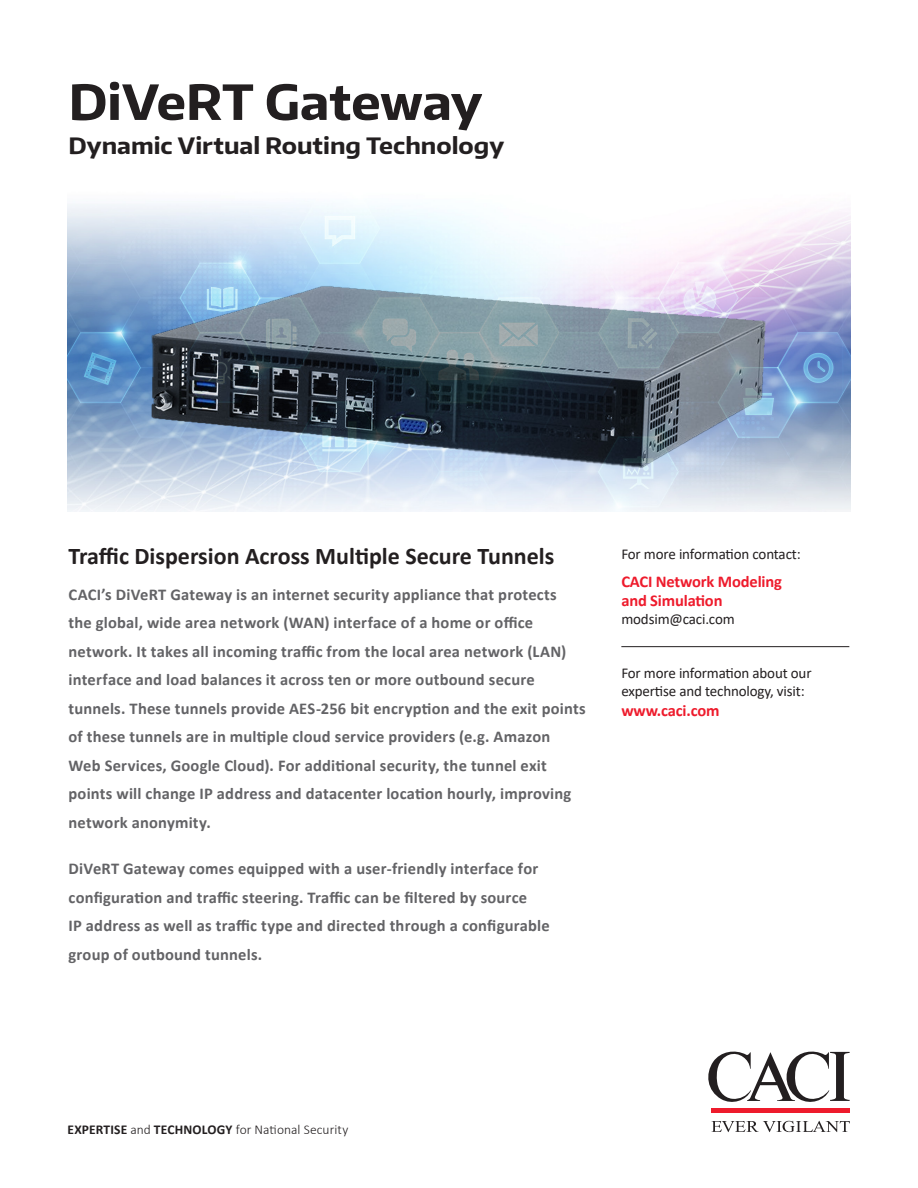
<style>
.page{position:relative;width:918px;height:1188px;background:#fff}
.page>*{position:absolute;margin:0;border:0;box-sizing:border-box;transform-origin:0 0}
._1_Heading{font:700 48px "Encode Sans";letter-spacing:-.01em;color:#231f20;scale:1.05 1}
._8_Subhead_1_-_Black_16pts{font:700 24px "Calibri";color:#231f20}
._2_Subheading{font:700 22.5px "Encode Sans";color:#231f20;scale:1.05 1}
._4_Opening_Paragraph{font:700 16.5px/28.5px "Calibri";letter-spacing:.01em;color:#636366}
.Contact_Name_and_URL{font:700 16.5px/19.8px "Calibri";letter-spacing:-.01em;color:#ee1b2c}
.Title_and_Contacts{font:700 16.5px "Calibri";letter-spacing:-.01em;color:#ee1b2c}
.Title_and_Contacts-2{font:15px/18px "Calibri";letter-spacing:-.01em;color:#231f20}
.t1{font:300 13.5px "Calibri";letter-spacing:.005em;color:#231f20}
.s1{font-weight:700}
</style>
<div class="page">
<svg style="left:708px;top:1052px;width:142px;height:50px"></svg>
<hr style="left:711px;top:1109px;width:139px;height:4px;background:#ee1b2c">
<svg style="left:712px;top:1121px;width:138px;height:11px"></svg>
<img style="left:68px;top:203px;width:783px;height:309px">
<hr style="left:621px;top:646px;width:228px;height:1px;background:#231f20">
<p class="_1_Heading" style="left:69px;top:71px;width:396px">DiVeRT Gateway</p>
<p class="_2_Subheading" style="left:69px;top:131px;width:416px">Dynamic Virtual Routing Technology</p>
<p class="_8_Subhead_1_-_Black_16pts" style="left:69px;top:539px;width:487px">Traffic Dispersion Across Multiple Secure Tunnels</p>
<p class="_4_Opening_Paragraph" style="left:69px;top:580px;width:519px">CACI’s DiVeRT Gateway is an internet security appliance that protects<br>the global, wide area network (WAN) interface of a home or office network. It takes all incoming traffic from the local area network (LAN) interface and load balances it across ten or more outbound secure tunnels. These tunnels provide AES-256 bit encryption and the exit points of these tunnels are in multiple cloud service providers (e.g. Amazon Web Services, Google Cloud). For additional security, the tunnel exit points will change IP address and datacenter location hourly, improving network anonymity.</p>
<p class="_4_Opening_Paragraph" style="left:69px;top:854px;width:483px">DiVeRT Gateway comes equipped with a user-friendly interface for configuration and traffic steering. Traffic can be filtered by source<br>IP address as well as traffic type and directed through a configurable group of outbound tunnels.</p>
<p class="Title_and_Contacts-2" style="left:621px;top:544px;width:181px">For more information contact:</p>
<p class="Contact_Name_and_URL" style="left:621px;top:571px;width:162px">CACI Network Modeling and Simulation</p>
<p class="Title_and_Contacts-2" style="left:621px;top:610px;width:115px">modsim@caci.com</p>
<p class="Title_and_Contacts-2" style="left:621px;top:664px;width:192px">For more information about our expertise and technology, visit:</p>
<p class="Title_and_Contacts" style="left:621px;top:699px;width:100px">www.caci.com</p>
<p class="t1" style="left:68px;top:1121px;width:282px"><span class="s1">EXPERTISE</span> and <span class="s1">TECHNOLOGY</span> for National Security</p>
</div>
